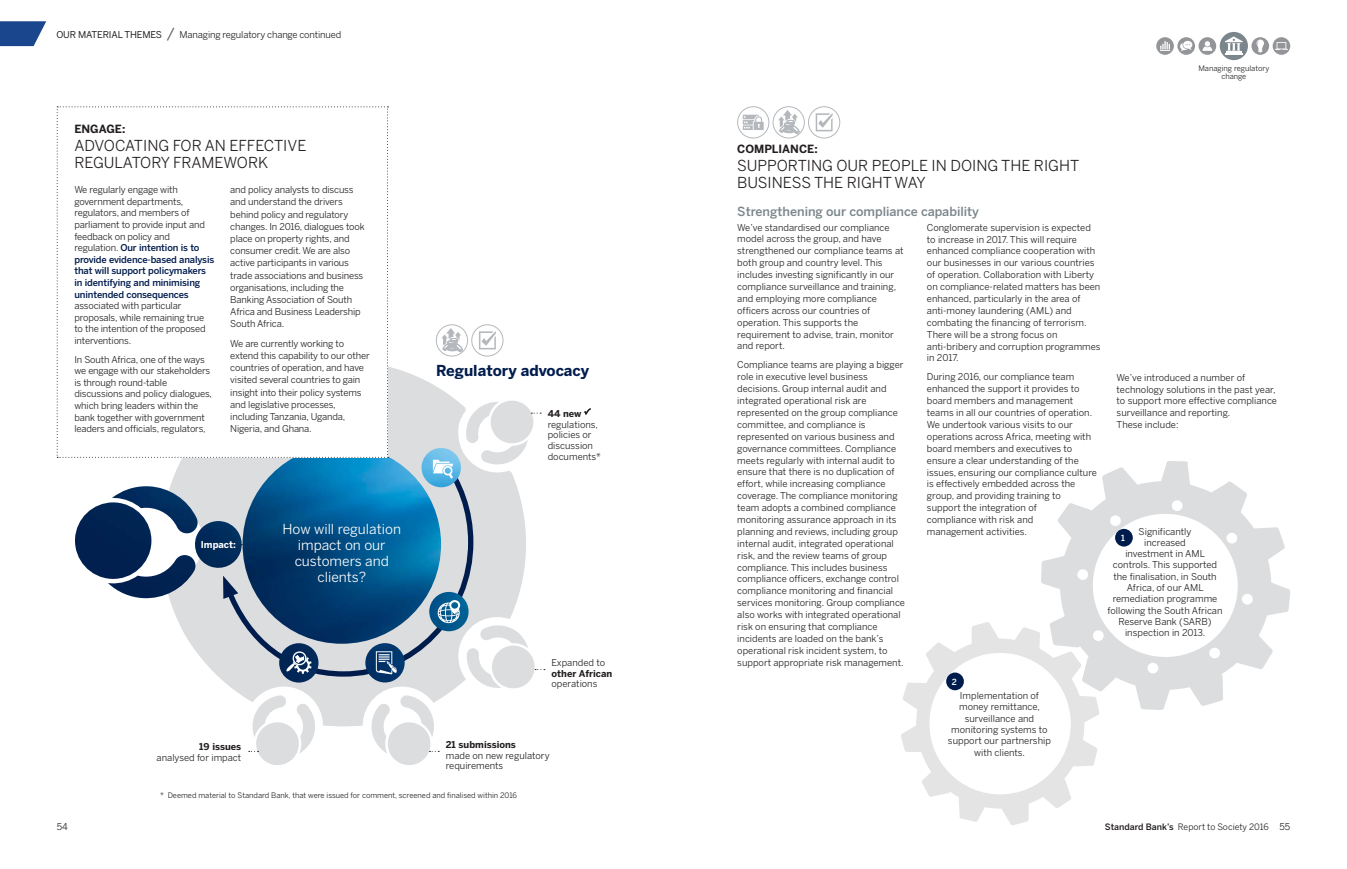
<style>
.page{position:relative;width:1347px;height:869px;background:#fff}
.page>*{position:absolute;margin:0;border:0;box-sizing:border-box;transform-origin:0 0}
.t1{font:15px/17.5px "Benton Sans";color:#231f20}
.t2{font:700 15px "Benton Sans";color:#001c4d}
.t3{font:13.75px/16.2px "Benton Sans";color:#fff;text-align:center}
.t4{font:500 12.5px "Benton Sans";color:#7b868c}
.t5{font:700 11.25px "Benton Sans";color:#231f20}
.t6{font:9.38px/11.9px "Benton Sans";color:#231f20}
.t7{font:700 9.38px "Benton Sans";color:#231f20}
.t8{font:9.38px "Benton Sans";letter-spacing:-.015em;color:#231f20}
.t9{font:700 9.38px "Benton Sans";color:#fff}
.t10{font:8.75px "Benton Sans";color:#231f20}
.t11{font:500 8.38px "Benton Sans";color:#fff}
.t12{font:7.5px/8.1px "Benton Sans";color:#231f20;text-align:center}
.s1{font-weight:500;color:#001c4d}
.s2{font-weight:500}
.s3{font-size:9.38px}
</style>
<div class="page">
<svg style="left:225px;top:350px;width:296px;height:375px;fill:#dcddde"></svg>
<svg style="left:468px;top:466px;width:8px;height:157px"></svg>
<svg style="left:901px;top:622px;width:198px;height:203px"></svg>
<div style="left:930px;top:653px;width:140px;height:140px;background:#fff;border-radius:50%"></div>
<div style="left:946px;top:672px;width:18px;height:18px;background:#001c4d;border-radius:50%"></div>
<svg style="left:1041px;top:461px;width:249px;height:248px"></svg>
<div style="left:1115px;top:528px;width:17px;height:18px;background:#001c4d;border-radius:50%"></div>
<div style="left:772px;top:106px;width:32px;height:32px;border:1px solid #b4b8bc;border-radius:50%"></div>
<svg style="left:778px;top:110px;width:21px;height:26px"></svg>
<div style="left:808px;top:106px;width:32px;height:32px;border:1px solid #b4b8bc;border-radius:50%"></div>
<svg style="left:815px;top:113px;width:17px;height:18px"></svg>
<div style="left:737px;top:106px;width:32px;height:32px;border:1px solid #b4b8bc;border-radius:50%"></div>
<svg style="left:742px;top:115px;width:21px;height:15px"></svg>
<svg style="left:584px;top:408px;width:6px;height:6px"></svg>
<img style="left:74px;top:445px;width:394px;height:237px">
<div style="left:471px;top:324px;width:32px;height:32px;border:1px solid #b4b8bc;border-radius:50%"></div>
<svg style="left:479px;top:331px;width:17px;height:18px"></svg>
<div style="left:436px;top:324px;width:32px;height:32px;border:1px solid #b4b8bc;border-radius:50%"></div>
<svg style="left:441px;top:328px;width:22px;height:25px"></svg>
<svg style="left:376px;top:651px;width:21px;height:23px"></svg>
<svg style="left:286px;top:650px;width:25px;height:23px"></svg>
<svg style="left:465px;top:397px;width:76px;height:69px"></svg>
<svg style="left:466px;top:623px;width:79px;height:68px"></svg>
<svg style="left:369px;top:695px;width:70px;height:70px"></svg>
<svg style="left:249px;top:695px;width:68px;height:70px"></svg>
<svg style="left:437px;top:599px;width:23px;height:24px"></svg>
<svg style="left:433px;top:459px;width:20px;height:19px"></svg>
<svg style="left:57px;top:106px;width:331px;height:351px"></svg>
<svg style="left:166px;top:27px;width:9px;height:14px"></svg>
<svg style="left:0;top:21px;width:46px;height:25px"></svg>
<div style="left:1219px;top:32px;width:28px;height:28px;background:#7b868c;border-radius:50%"></div>
<div style="left:1156px;top:37px;width:17px;height:18px;background:#939598;border-radius:50%"></div>
<svg style="left:1160px;top:41px;width:10px;height:10px"></svg>
<svg style="left:1177px;top:37px;width:18px;height:18px"></svg>
<div style="left:1251px;top:37px;width:18px;height:18px;background:#939598;border-radius:50%"></div>
<div style="left:1272px;top:37px;width:18px;height:18px;background:#939598;border-radius:50%"></div>
<div style="left:1198px;top:37px;width:18px;height:18px;background:#939598;border-radius:50%"></div>
<svg style="left:1202px;top:41px;width:10px;height:10px"></svg>
<svg style="left:1180px;top:41px;width:12px;height:10px"></svg>
<svg style="left:1256px;top:39px;width:8px;height:14px"></svg>
<svg style="left:1275px;top:42px;width:12px;height:8px"></svg>
<svg style="left:1225px;top:36px;width:17px;height:19px"></svg>
<p class="t8" style="left:56px;top:30px;width:107px">OUR MATERIAL THEMES</p>
<p class="t6" style="left:179px;top:29px;width:163px">Managing regulatory change continued</p>
<p class="t5" style="left:74px;top:124px;width:52px">ENGAGE:</p>
<h1 class="t1" style="left:74px;top:137px;width:233px">ADVOCATING FOR AN EFFECTIVE<br>REGULATORY FRAMEWORK</h1>
<p class="t6" style="left:74px;top:184px;width:141px">We regularly engage with government departments, regulators, and members of parliament to provide input and feedback on policy and regulation. <span class="s1">Our intention is to provide evidence-based analysis that will support policymakers in identifying and minimising unintended consequences</span></p>
<p class="t6" style="left:74px;top:300px;width:133px">associated with particular proposals, while remaining true to the intention of the proposed interventions.</p>
<p class="t6" style="left:74px;top:354px;width:139px">In South Africa, one of the ways we engage with our stakeholders is through round-table discussions and policy dialogues, which bring leaders within the bank together with government leaders and officials, regulators,</p>
<p class="t6" style="left:230px;top:184px;width:136px;line-height:12.2px">and policy analysts to discuss and understand the drivers behind policy and regulatory changes. In 2016, dialogues took place on property rights, and consumer credit. We are also active participants in various trade associations and business organisations, including the<br>Banking Association of South<br>Africa and Business Leadership<br>South Africa.</p>
<p class="t6" style="left:230px;top:338px;width:141px;line-height:12.2px">We are currently working to extend this capability to our other countries of operation, and have visited several countries to gain insight into their policy systems and legislative processes, including Tanzania, Uganda,<br>Nigeria, and Ghana.</p>
<p class="t9" style="left:201px;top:540px;width:36px">Impact:</p>
<h2 class="t3" style="left:282px;top:521px;width:120px">How will regulation impact on our customers and clients?</h2>
<p class="t7" style="left:199px;top:742px;width:43px">19 issues</p>
<p class="t6" style="left:157px;top:752px;width:86px">analysed for impact</p>
<h1 class="t2" style="left:436px;top:363px;width:155px">Regulatory advocacy</h1>
<p class="t7" style="left:547px;top:409px;width:35px">44 new</p>
<p class="t6" style="left:547px;top:419px;width:55px;line-height:10.6px">regulations, policies or discussion documents*</p>
<p class="t6" style="left:551px;top:657px;width:55px">Expanded to</p>
<p class="t7" style="left:551px;top:668px;width:62px">other African</p>
<p class="t6" style="left:551px;top:678px;width:48px">operations</p>
<p class="t7" style="left:446px;top:739px;width:72px">21 submissions</p>
<p class="t6" style="left:446px;top:750px;width:105px;line-height:10.6px">made on new regulatory requirements</p>
<p class="t12" style="left:160px;top:791px;width:358px">* Deemed material to Standard Bank, that were issued for comment, screened and finalised within 2016</p>
<p class="t5" style="left:737px;top:144px;width:82px">COMPLIANCE:</p>
<h1 class="t1" style="left:737px;top:158px;width:343px">SUPPORTING OUR PEOPLE IN DOING THE RIGHT<br>BUSINESS THE RIGHT WAY</h1>
<h3 class="t4" style="left:737px;top:205px;width:243px">Strengthening our compliance capability</h3>
<p class="t12" style="left:1198px;top:65px;width:72px">Managing regulatory change</p>
<p class="t6" style="left:737px;top:222px;width:168px">We’ve standardised our compliance model across the group, and have strengthened our compliance teams at both group and country level. This includes investing significantly in our compliance surveillance and training, and employing more compliance officers across our countries of operation. This supports the requirement to advise, train, monitor and report.</p>
<p class="t6" style="left:737px;top:359px;width:169px">Compliance teams are playing a bigger role in executive level business decisions. Group internal audit and integrated operational risk are represented on the group compliance committee, and compliance is represented on various business and governance committees. Compliance meets regularly with internal audit to ensure that there is no duplication of effort, while increasing compliance coverage. The compliance monitoring team adopts a combined compliance monitoring assurance approach in its planning and reviews, including group internal audit, integrated operational risk, and the review teams of group compliance. This includes business compliance officers, exchange control compliance monitoring and financial services monitoring. Group compliance also works with integrated operational risk on ensuring that compliance incidents are loaded on the bank’s operational risk incident system, to support appropriate risk management.</p>
<p class="t6" style="left:927px;top:222px;width:175px">Conglomerate supervision is expected to increase in 2017. This will require enhanced compliance cooperation with our businesses in our various countries of operation. Collaboration with Liberty on compliance-related matters has been enhanced, particularly in the area of anti-money laundering (AML) and combating the financing of terrorism.<br>There will be a strong focus on anti-bribery and corruption programmes in 2017.</p>
<p class="t6" style="left:927px;top:371px;width:171px">During 2016, our compliance team enhanced the support it provides to board members and management teams in all our countries of operation.<br>We undertook various visits to our operations across Africa, meeting with board members and executives to ensure a clear understanding of the issues, ensuring our compliance culture is effectively embedded across the group, and providing training to support the integration of<br>compliance with risk and<br>management activities.</p>
<p class="t6" style="left:1116px;top:372px;width:162px">We’ve introduced a number of technology solutions in the past year, to support more effective compliance surveillance and reporting.<br>These include:</p>
<p class="t6" style="left:1107px;top:526px;width:116px;line-height:11.2px;text-align:center">Significantly<br>increased<br>investment in AML controls. This supported the finalisation, in South<br>Africa, of our AML remediation programme following the South African<br>Reserve Bank (SARB) inspection in 2013.</p>
<p class="t11" style="left:1121px;top:533px;width:5px">1</p>
<p class="t11" style="left:951px;top:677px;width:7px">2</p>
<p class="t6" style="left:948px;top:690px;width:104px;line-height:11.2px;text-align:center">Implementation of money remittance, surveillance and monitoring systems to support our partnership with clients.</p>
<p class="t6" style="left:57px;top:821px;width:13px">54</p>
<p class="t10" style="left:1104px;top:822px;width:187px"><span class="s2">Standard Bank’s</span> Report to Society 2016 <span class="s3">55</span></p>
</div>
